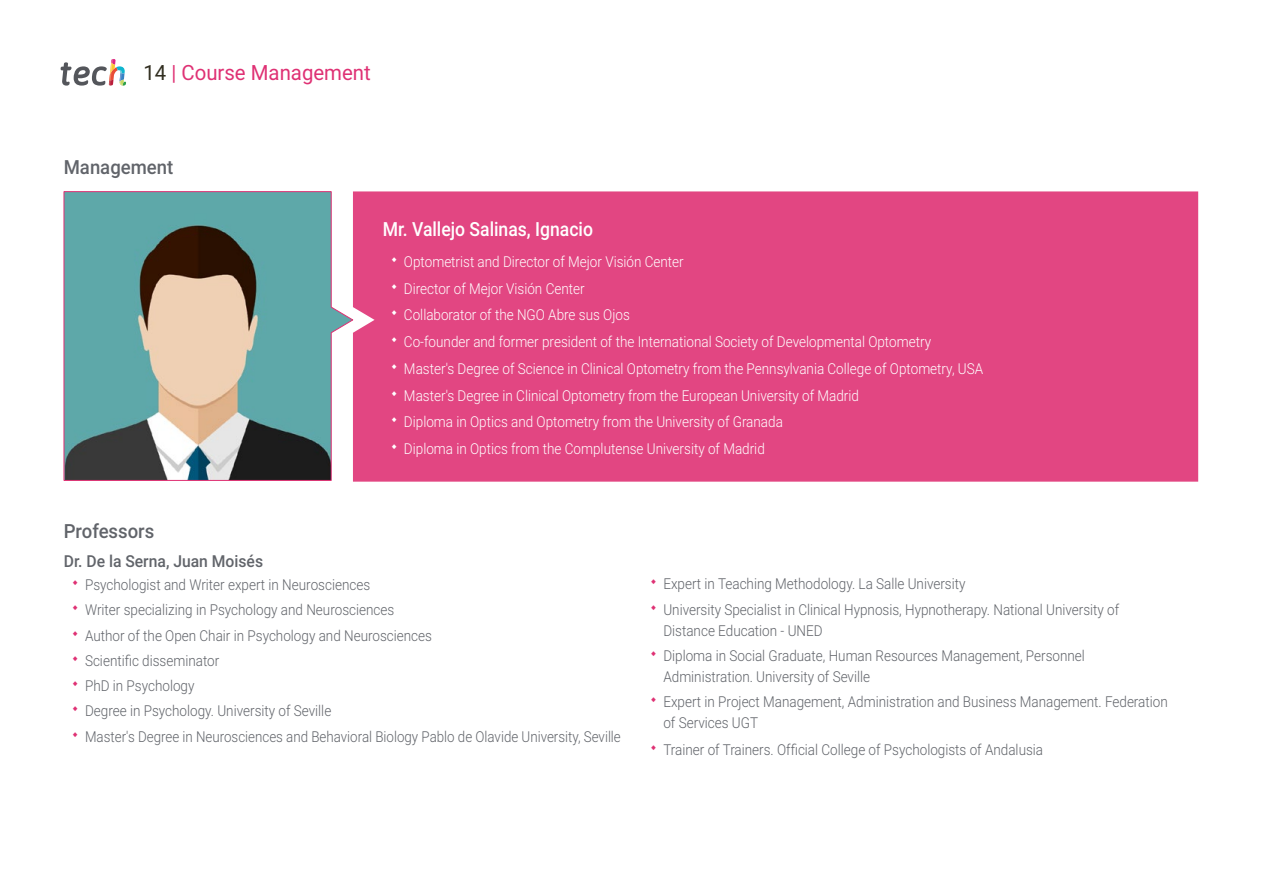
<style>
.page{position:relative;width:1263px;height:893px;background:#fff}
.page>*{position:absolute;margin:0;border:0;box-sizing:border-box;transform-origin:0 0}
.t1{font:21px "Roboto";color:#df3174}
.t2{font:500 19.5px "Roboto";color:#fff;scale:.9 1}
.t3{font:500 19.5px "Roboto";color:#61646a;scale:.95 1}
.t4{font:500 16.5px "Roboto";color:#61646a;scale:.95 1}
.t5{font:300 15px/25.2px "Roboto";color:#61646a;scale:.9 1}
.t6{font:300 15px/26.7px "Roboto";color:#fff;scale:.9 1}
.s1{color:#312e20}
</style>
<div class="page">
<svg style="left:61px;top:59px;width:65px;height:27px"></svg>
<div style="left:353px;top:191px;width:845px;height:291px;background:#e24682"></div>
<svg style="left:64px;top:191px;width:289px;height:290px;background:#809e99"></svg>
<svg style="left:392px;top:257px;width:5px;height:5px"></svg>
<svg style="left:392px;top:284px;width:5px;height:5px"></svg>
<svg style="left:392px;top:310px;width:5px;height:5px"></svg>
<svg style="left:392px;top:337px;width:5px;height:5px"></svg>
<svg style="left:392px;top:364px;width:5px;height:5px"></svg>
<svg style="left:392px;top:391px;width:5px;height:5px"></svg>
<svg style="left:392px;top:417px;width:5px;height:5px"></svg>
<svg style="left:392px;top:444px;width:5px;height:5px"></svg>
<h1 class="t1" style="left:144px;top:57px;width:229px"><span class="s1">14</span> | Course Management</h1>
<h2 class="t3" style="left:64px;top:154px;width:117px">Management</h2>
<h2 class="t2" style="left:383px;top:215px;width:235px">Mr. Vallejo Salinas, Ignacio</h2>
<p class="t6" style="left:404px;top:248px;width:645px">Optometrist and Director of Mejor Visión Center<br>Director of Mejor Visión Center<br>Collaborator of the NGO Abre sus Ojos<br>Co-founder and former president of the International Society of Developmental Optometry Master's Degree of Science in Clinical Optometry from the Pennsylvania College of Optometry, USA Master's Degree in Clinical Optometry from the European University of Madrid<br>Diploma in Optics and Optometry from the University of Granada<br>Diploma in Optics from the Complutense University of Madrid</p>
<h2 class="t3" style="left:64px;top:517px;width:97px">Professors</h2>
<p class="t4" style="left:64px;top:550px;width:211px">Dr. De la Serna, Juan Moisés</p>
<p class="t5" style="left:85px;top:572px;width:597px">Psychologist and Writer expert in Neurosciences<br>Writer specializing in Psychology and Neurosciences<br>Author of the Open Chair in Psychology and Neurosciences<br>Scientific disseminator<br>PhD in Psychology<br>Degree in Psychology. University of Seville<br>Master's Degree in Neurosciences and Behavioral Biology Pablo de Olavide University, Seville</p>
<p class="t5" style="left:663px;top:571px;width:508px">Expert in Teaching Methodology. La Salle University<br>University Specialist in Clinical Hypnosis, Hypnotherapy. National University of</p>
<p class="t5" style="left:663px;top:617px;width:470px">Distance Education - UNED<br>Diploma in Social Graduate, Human Resources Management, Personnel</p>
<p class="t5" style="left:663px;top:663px;width:562px">Administration. University of Seville<br>Expert in Project Management, Administration and Business Management. Federation</p>
<p class="t5" style="left:663px;top:709px;width:423px;line-height:26.7px">of Services UGT<br>Trainer of Trainers. Official College of Psychologists of Andalusia</p>
</div>
